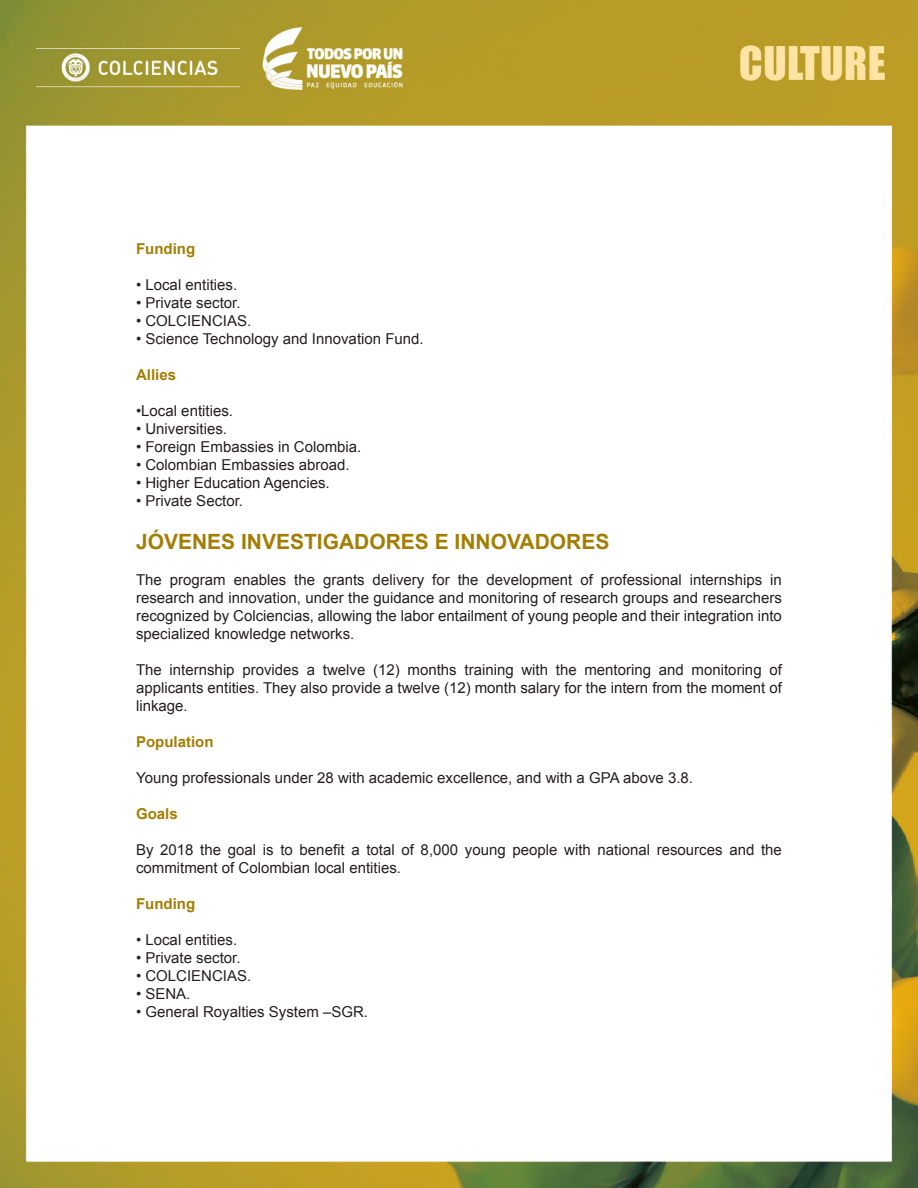
<style>
.page{position:relative;width:918px;height:1188px;background:#fff}
.page>*{position:absolute;margin:0;border:0;box-sizing:border-box;transform-origin:0 0}
.titulo2{font:700 21px "Arial";color:#a47d03}
.t1{font:15px/18px "Arial";color:#231f20;text-align:justify}
.t2{font:700 15px "Arial";color:#a47d03}
</style>
<div class="page">
<img style="left:0;top:0;width:918px;height:1188px">
<p class="t2" style="left:136px;top:239px;width:61px">Funding</p>
<p class="t1" style="left:136px;top:276px;width:103px">• Local entities.</p>
<p class="t1" style="left:136px;top:294px;width:106px">• Private sector.</p>
<p class="t1" style="left:136px;top:312px;width:117px">• COLCIENCIAS.</p>
<p class="t1" style="left:136px;top:330px;width:289px">• Science Technology and Innovation Fund.</p>
<p class="t2" style="left:136px;top:365px;width:42px">Allies</p>
<p class="t1" style="left:136px;top:402px;width:98px">•Local entities.</p>
<p class="t1" style="left:136px;top:420px;width:93px">• Universities.</p>
<p class="t1" style="left:136px;top:438px;width:227px">• Foreign Embassies in Colombia.</p>
<p class="t1" style="left:136px;top:456px;width:215px">• Colombian Embassies abroad.</p>
<p class="t1" style="left:136px;top:474px;width:195px">• Higher Education Agencies.</p>
<p class="t1" style="left:136px;top:492px;width:108px">• Private Sector.</p>
<p class="titulo2" style="left:136px;top:528px;width:475px">JÓVENES INVESTIGADORES E INNOVADORES</p>
<p class="t1" style="left:136px;top:571px;width:647px">The program enables the grants delivery for the development of professional internships in research and innovation, under the guidance and monitoring of research groups and researchers recognized by Colciencias, allowing the labor entailment of young people and their integration into specialized knowledge networks.</p>
<p class="t1" style="left:136px;top:661px;width:647px">The internship provides a twelve (12) months training with the mentoring and monitoring of applicants entities. They also provide a twelve (12) month salary for the intern from the moment of linkage.</p>
<p class="t2" style="left:136px;top:732px;width:79px">Population</p>
<p class="t1" style="left:136px;top:769px;width:559px">Young professionals under 28 with academic excellence, and with a GPA above 3.8.</p>
<p class="t2" style="left:136px;top:804px;width:43px">Goals</p>
<p class="t1" style="left:136px;top:841px;width:647px">By 2018 the goal is to benefit a total of 8,000 young people with national resources and the commitment of Colombian local entities.</p>
<p class="t2" style="left:136px;top:894px;width:61px">Funding</p>
<p class="t1" style="left:136px;top:931px;width:103px">• Local entities.</p>
<p class="t1" style="left:136px;top:949px;width:106px">• Private sector.</p>
<p class="t1" style="left:136px;top:967px;width:117px">• COLCIENCIAS.</p>
<p class="t1" style="left:136px;top:985px;width:56px">• SENA.</p>
<p class="t1" style="left:136px;top:1003px;width:233px">• General Royalties System –SGR.</p>
</div>
